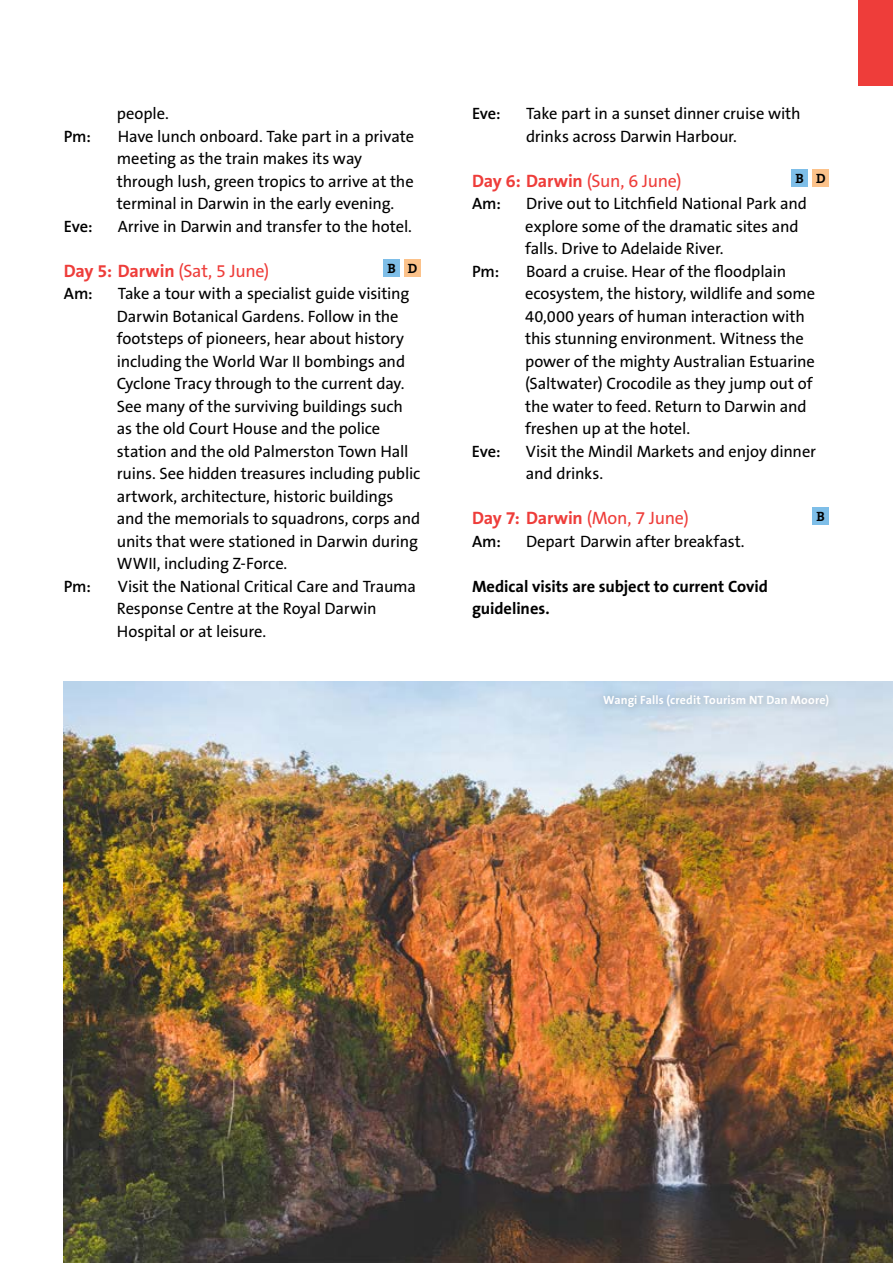
<style>
.page{position:relative;width:893px;height:1263px;background:#fff}
.page>*{position:absolute;margin:0;border:0;box-sizing:border-box;transform-origin:0 0}
.t1{font:700 18px "The Sans B7";letter-spacing:-.01em;color:#ee3d3a}
.t2{font:16.5px/22.5px "The Sans B5 Plain";letter-spacing:-.01em;color:#000}
.t3{font:700 16.5px/22.5px "The Sans B7";letter-spacing:-.005em;color:#000}
.t4{font:600 16.5px "The Sans B6";letter-spacing:-.01em;color:#000}
.t5{font:700 13.5px "The Serif B7";color:#000}
.t6{font:700 12px "The Sans B7";letter-spacing:.01em;color:#fff}
.s1{font-family:"The Sans B5 Plain";font-weight:400}
</style>
<div class="page">
<div style="left:791px;top:169px;width:17px;height:18px;background:#7ebee8"></div>
<div style="left:812px;top:169px;width:17px;height:18px;background:#fcc28a"></div>
<div style="left:812px;top:507px;width:17px;height:17px;background:#7ebee8"></div>
<div style="left:383px;top:259px;width:17px;height:18px;background:#7ebee8"></div>
<div style="left:404px;top:259px;width:17px;height:18px;background:#fcc28a"></div>
<div style="left:859px;top:0;width:34px;height:85px;background:#ee3d3a"></div>
<img style="left:64px;top:682px;width:829px;height:581px">
<div style="left:594px;top:687px;width:244px;height:30px;background:#000;opacity:.25"></div>
<p class="t2" style="left:117px;top:103px;width:53px">people.</p>
<p class="t4" style="left:64px;top:128px;width:29px">Pm:</p>
<p class="t2" style="left:117px;top:126px;width:299px">Have lunch onboard. Take part in a private meeting as the train makes its way through lush, green tropics to arrive at the terminal in Darwin in the early evening.</p>
<p class="t4" style="left:64px;top:218px;width:30px">Eve:</p>
<p class="t2" style="left:118px;top:216px;width:296px">Arrive in Darwin and transfer to the hotel.</p>
<p class="t1" style="left:64px;top:261px;width:207px">Day 5: Darwin <span class="s1">(Sat, 5 June)</span></p>
<p class="t4" style="left:64px;top:285px;width:31px">Am:</p>
<p class="t2" style="left:117px;top:283px;width:305px">Take a tour with a specialist guide visiting Darwin Botanical Gardens. Follow in the footsteps of pioneers, hear about history including the World War II bombings and Cyclone Tracy through to the current day.<br>See many of the surviving buildings such as the old Court House and the police station and the old Palmerston Town Hall ruins. See hidden treasures including public artwork, architecture, historic buildings and the memorials to squadrons, corps and units that were stationed in Darwin during WWII, including Z-Force.</p>
<p class="t4" style="left:64px;top:578px;width:29px">Pm:</p>
<p class="t2" style="left:117px;top:576px;width:301px">Visit the National Critical Care and Trauma<br>Response Centre at the Royal Darwin<br>Hospital or at leisure.</p>
<p class="t5" style="left:387px;top:261px;width:31px">B D</p>
<p class="t4" style="left:472px;top:105px;width:30px">Eve:</p>
<p class="t2" style="left:526px;top:103px;width:276px">Take part in a sunset dinner cruise with drinks across Darwin Harbour.</p>
<p class="t1" style="left:472px;top:171px;width:211px">Day 6: Darwin <span class="s1">(Sun, 6 June)</span></p>
<p class="t4" style="left:472px;top:195px;width:31px">Am:</p>
<p class="t2" style="left:525px;top:193px;width:283px">Drive out to Litchfield National Park and explore some of the dramatic sites and falls. Drive to Adelaide River.</p>
<p class="t4" style="left:472px;top:263px;width:29px">Pm:</p>
<p class="t2" style="left:525px;top:261px;width:291px">Board a cruise. Hear of the floodplain ecosystem, the history, wildlife and some 40,000 years of human interaction with this stunning environment. Witness the power of the mighty Australian Estuarine (Saltwater) Crocodile as they jump out of the water to feed. Return to Darwin and freshen up at the hotel.</p>
<p class="t4" style="left:472px;top:443px;width:30px">Eve:</p>
<p class="t2" style="left:526px;top:441px;width:292px">Visit the Mindil Markets and enjoy dinner and drinks.</p>
<p class="t1" style="left:472px;top:509px;width:218px">Day 7: Darwin <span class="s1">(Mon, 7 June)</span></p>
<p class="t4" style="left:472px;top:533px;width:31px">Am:</p>
<p class="t2" style="left:526px;top:531px;width:220px">Depart Darwin after breakfast.</p>
<p class="t3" style="left:472px;top:576px;width:298px">Medical visits are subject to current Covid guidelines.</p>
<p class="t5" style="left:796px;top:171px;width:31px">B D</p>
<p class="t5" style="left:817px;top:509px;width:10px">B</p>
<p class="t6" style="left:603px;top:694px;width:228px">Wangi Falls (credit Tourism NT Dan Moore)</p>
</div>
